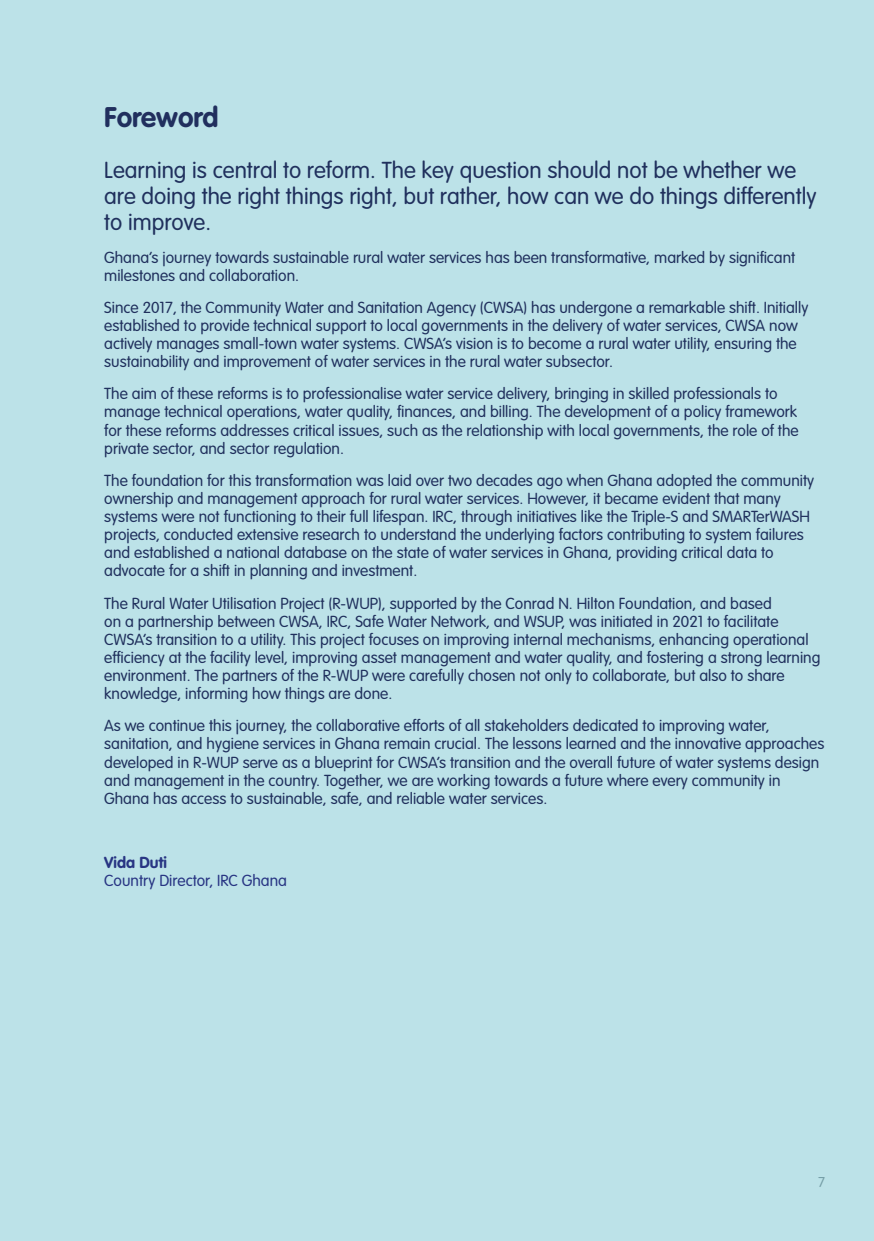
<style>
.page{position:relative;width:874px;height:1241px;background:#fff}
.page>*{position:absolute;margin:0;border:0;box-sizing:border-box;transform-origin:0 0}
.t1{font:700 28px "VAG Rounded Std";color:#212f5e}
.t2{font:300 22.75px/26.2px "VAG Rounded Std";color:#20305d}
.t3{font:300 15.75px/18.2px "VAG Rounded Std";color:#20305d}
.t4{font:300 15.75px "VAG Rounded Std";color:#283583}
.t5{font:700 15.75px "VAG Rounded Std";color:#283583}
.t6{font:300 14px "VAG Rounded Std";color:#71777d}
</style>
<div class="page">
<div style="left:0;top:0;width:873px;height:1240px;background:#bce2e8"></div>
<h1 class="t1" style="left:104px;top:101px;width:116px">Foreword</h1>
<h2 class="t2" style="left:104px;top:158px;width:713px">Learning is central to reform. The key question should not be whether we are doing the right things right, but rather, how can we do things differently to improve.</h2>
<p class="t3" style="left:104px;top:248px;width:692px">Ghana’s journey towards sustainable rural water services has been transformative, marked by significant milestones and collaboration.</p>
<p class="t3" style="left:104px;top:299px;width:705px">Since 2017, the Community Water and Sanitation Agency (CWSA) has undergone a remarkable shift. Initially established to provide technical support to local governments in the delivery of water services, CWSA now actively manages small-town water systems. CWSA’s vision is to become a rural water utility, ensuring the sustainability and improvement of water services in the rural water subsector.</p>
<p class="t3" style="left:104px;top:385px;width:695px">The aim of these reforms is to professionalise water service delivery, bringing in skilled professionals to manage technical operations, water quality, finances, and billing. The development of a policy framework for these reforms addresses critical issues, such as the relationship with local governments, the role of the private sector, and sector regulation.</p>
<p class="t3" style="left:104px;top:471px;width:711px">The foundation for this transformation was laid over two decades ago when Ghana adopted the community ownership and management approach for rural water services. However, it became evident that many systems were not functioning to their full lifespan. IRC, through initiatives like the Triple-S and SMARTerWASH projects, conducted extensive research to understand the underlying factors contributing to system failures and established a national database on the state of water services in Ghana, providing critical data to advocate for a shift in planning and investment.</p>
<p class="t3" style="left:104px;top:594px;width:717px">The Rural Water Utilisation Project (R-WUP), supported by the Conrad N. Hilton Foundation, and based<br>on a partnership between CWSA, IRC, Safe Water Network, and WSUP, was initiated in 2021 to facilitate CWSA’s transition to a utility. This project focuses on improving internal mechanisms, enhancing operational efficiency at the facility level, improving asset management and water quality, and fostering a strong learning environment. The partners of the R-WUP were carefully chosen not only to collaborate, but also to share knowledge, informing how things are done.</p>
<p class="t3" style="left:104px;top:717px;width:721px">As we continue this journey, the collaborative efforts of all stakeholders dedicated to improving water, sanitation, and hygiene services in Ghana remain crucial. The lessons learned and the innovative approaches developed in R-WUP serve as a blueprint for CWSA’s transition and the overall future of water systems design and management in the country. Together, we are working towards a future where every community in Ghana has access to sustainable, safe, and reliable water services.</p>
<p class="t5" style="left:104px;top:853px;width:64px">Vida Duti</p>
<p class="t4" style="left:104px;top:871px;width:184px">Country Director, IRC Ghana</p>
<p class="t6" style="left:817px;top:1173px;width:8px">7</p>
</div>
